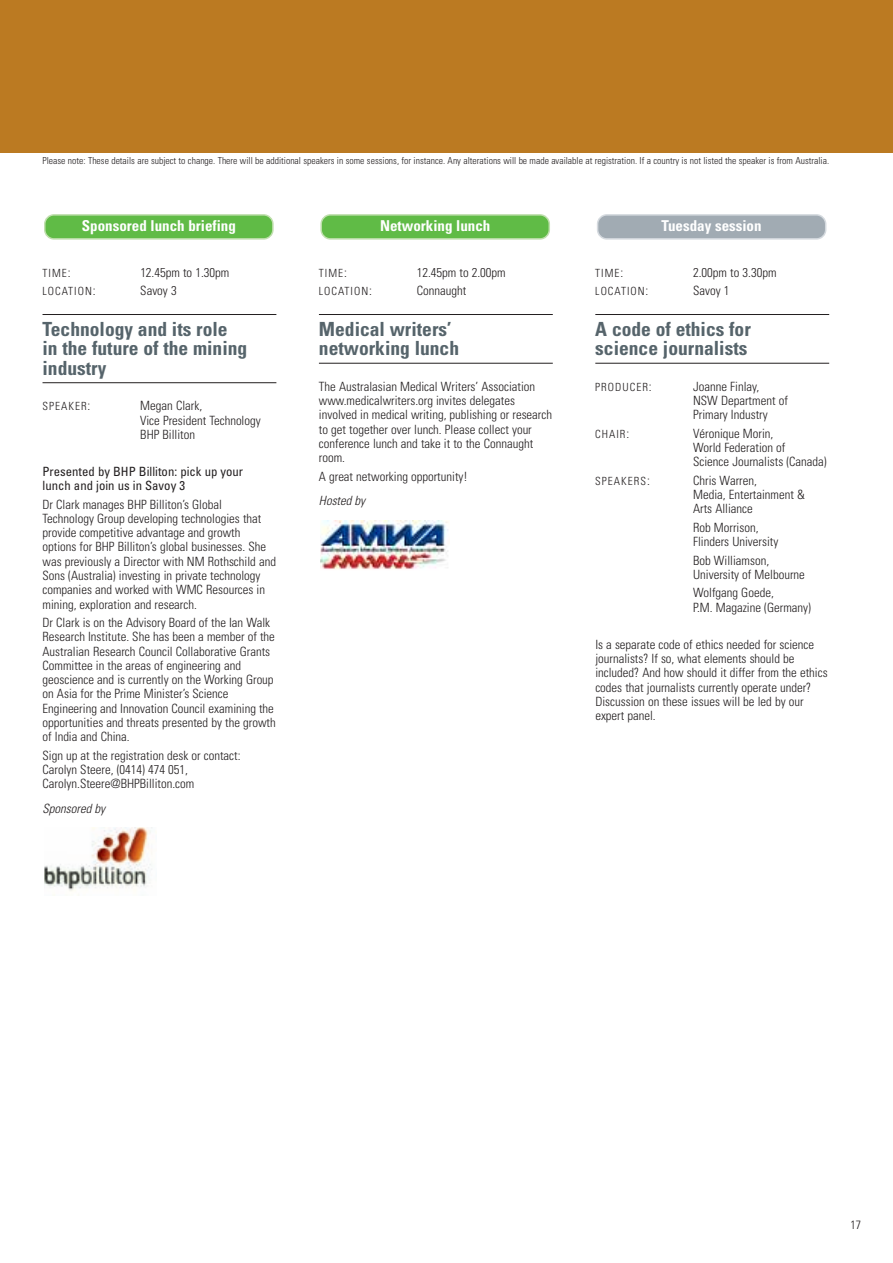
<style>
.page{position:relative;width:893px;height:1263px;background:#fff}
.page>*{position:absolute;margin:0;border:0;box-sizing:border-box;transform-origin:0 0}
.t1{font:700 condensed 19.5px/19.5px "Univers";color:#56646b}
.t2{font:700 condensed 15px "Univers";color:#fff}
.t3{font:300 condensed 12.75px/14.2px "Univers";color:#231f20}
.t4{font:condensed 12.75px/14.2px "Univers";color:#231f20}
.t5{font:italic 300 condensed 12.75px "Univers";color:#231f20}
.t6{font:300 condensed 12px "Univers";color:#231f20}
.t7{font:300 condensed 11.25px "Univers";letter-spacing:.09em;color:#231f20}
.t8{font:300 condensed 9.6px "Univers";color:#231f20}
.s1{font-size:12.75px}
</style>
<div class="page">
<div style="left:0;top:0;width:893px;height:153px;background:#bb7a22"></div>
<hr style="left:43px;top:314px;width:233px;height:1px;background:#231f20">
<hr style="left:43px;top:382px;width:233px;height:1px;background:#231f20">
<hr style="left:319px;top:314px;width:234px;height:1px;background:#231f20">
<hr style="left:319px;top:363px;width:234px;height:1px;background:#231f20">
<hr style="left:595px;top:314px;width:234px;height:1px;background:#231f20">
<hr style="left:595px;top:363px;width:234px;height:1px;background:#231f20">
<svg style="left:597px;top:214px;width:229px;height:26px;background:#aab3ba"></svg>
<img style="left:320px;top:520px;width:130px;height:50px">
<svg style="left:320px;top:214px;width:230px;height:26px;background:#71c159"></svg>
<img style="left:44px;top:828px;width:108px;height:68px">
<svg style="left:44px;top:214px;width:230px;height:26px;background:#71c159"></svg>
<p class="t8" style="left:43px;top:157px;width:788px">Please note: These details are subject to change. There will be additional speakers in some sessions, for instance. Any alterations will be made available at registration. If a country is not listed the speaker is from Australia.</p>
<p class="t2" style="left:82px;top:220px;width:155px">Sponsored lunch briefing</p>
<p class="t2" style="left:380px;top:220px;width:112px">Networking lunch</p>
<p class="t2" style="left:662px;top:220px;width:102px">Tuesday session</p>
<p class="t7" style="left:43px;top:268px;width:30px">TIME<span class="s1">:</span></p>
<p class="t3" style="left:140px;top:266px;width:91px">12.45pm to 1.30pm</p>
<p class="t7" style="left:43px;top:287px;width:55px">LOCATION<span class="s1">:</span></p>
<p class="t3" style="left:140px;top:285px;width:38px">Savoy 3</p>
<h1 class="t1" style="left:43px;top:321px;width:206px">Technology and its role in the future of the mining industry</h1>
<p class="t7" style="left:43px;top:402px;width:49px">SPEAKER<span class="s1">:</span></p>
<p class="t3" style="left:140px;top:400px;width:122px">Megan Clark,<br>Vice President Technology<br>BHP Billiton</p>
<p class="t4" style="left:43px;top:465px;width:202px">Presented by BHP Billiton: pick up your lunch and join us in Savoy 3</p>
<p class="t3" style="left:43px;top:498px;width:235px">Dr Clark manages BHP Billiton’s Global Technology Group developing technologies that provide competitive advantage and growth options for BHP Billiton’s global businesses. She was previously a Director with NM Rothschild and Sons (Australia) investing in private technology companies and worked with WMC Resources in mining, exploration and research.</p>
<p class="t3" style="left:43px;top:616px;width:235px">Dr Clark is on the Advisory Board of the Ian Walk Research Institute. She has been a member of the Australian Research Council Collaborative Grants Committee in the areas of engineering and geoscience and is currently on the Working Group on Asia for the Prime Minister’s Science Engineering and Innovation Council examining the opportunities and threats presented by the growth of India and China.</p>
<p class="t3" style="left:43px;top:749px;width:200px">Sign up at the registration desk or contact:<br>Carolyn Steere, (0414) 474 051,<br>Carolyn.Steere@BHPBilliton.com</p>
<p class="t5" style="left:43px;top:803px;width:64px">Sponsored by</p>
<p class="t7" style="left:319px;top:268px;width:30px">TIME<span class="s1">:</span></p>
<p class="t3" style="left:417px;top:266px;width:91px">12.45pm to 2.00pm</p>
<p class="t7" style="left:319px;top:287px;width:55px">LOCATION<span class="s1">:</span></p>
<p class="t3" style="left:417px;top:285px;width:51px">Connaught</p>
<h1 class="t1" style="left:319px;top:321px;width:142px">Medical writers’ networking lunch</h1>
<p class="t3" style="left:319px;top:380px;width:235px">The Australasian Medical Writers’ Association www.medicalwriters.org invites delegates involved in medical writing, publishing or research to get together over lunch. Please collect your conference lunch and take it to the Connaught room.</p>
<p class="t3" style="left:319px;top:470px;width:150px">A great networking opportunity!</p>
<p class="t5" style="left:319px;top:496px;width:48px">Hosted by</p>
<p class="t7" style="left:595px;top:268px;width:30px">TIME<span class="s1">:</span></p>
<p class="t3" style="left:693px;top:266px;width:85px">2.00pm to 3.30pm</p>
<p class="t7" style="left:595px;top:287px;width:55px">LOCATION<span class="s1">:</span></p>
<p class="t3" style="left:693px;top:285px;width:38px">Savoy 1</p>
<h1 class="t1" style="left:595px;top:321px;width:157px">A code of ethics for science journalists</h1>
<p class="t7" style="left:595px;top:383px;width:58px">PRODUCER<span class="s1">:</span></p>
<p class="t3" style="left:693px;top:380px;width:96px">Joanne Finlay,<br>NSW Department of<br>Primary Industry</p>
<p class="t7" style="left:595px;top:430px;width:36px">CHAIR<span class="s1">:</span></p>
<p class="t3" style="left:693px;top:427px;width:135px">Véronique Morin,<br>World Federation of<br>Science Journalists (Canada)</p>
<p class="t7" style="left:595px;top:477px;width:56px">SPEAKERS<span class="s1">:</span></p>
<p class="t3" style="left:693px;top:474px;width:113px">Chris Warren,<br>Media, Entertainment &amp;<br>Arts Alliance</p>
<p class="t3" style="left:693px;top:521px;width:87px">Rob Morrison,<br>Flinders University</p>
<p class="t3" style="left:693px;top:554px;width:113px">Bob Williamson,<br>University of Melbourne</p>
<p class="t3" style="left:693px;top:587px;width:119px">Wolfgang Goede,<br>P.M. Magazine (Germany)</p>
<p class="t3" style="left:595px;top:638px;width:234px">Is a separate code of ethics needed for science journalists? If so, what elements should be included? And how should it differ from the ethics codes that journalists currently operate under?<br>Discussion on these issues will be led by our expert panel.</p>
<p class="t6" style="left:850px;top:1220px;width:12px">17</p>
</div>
